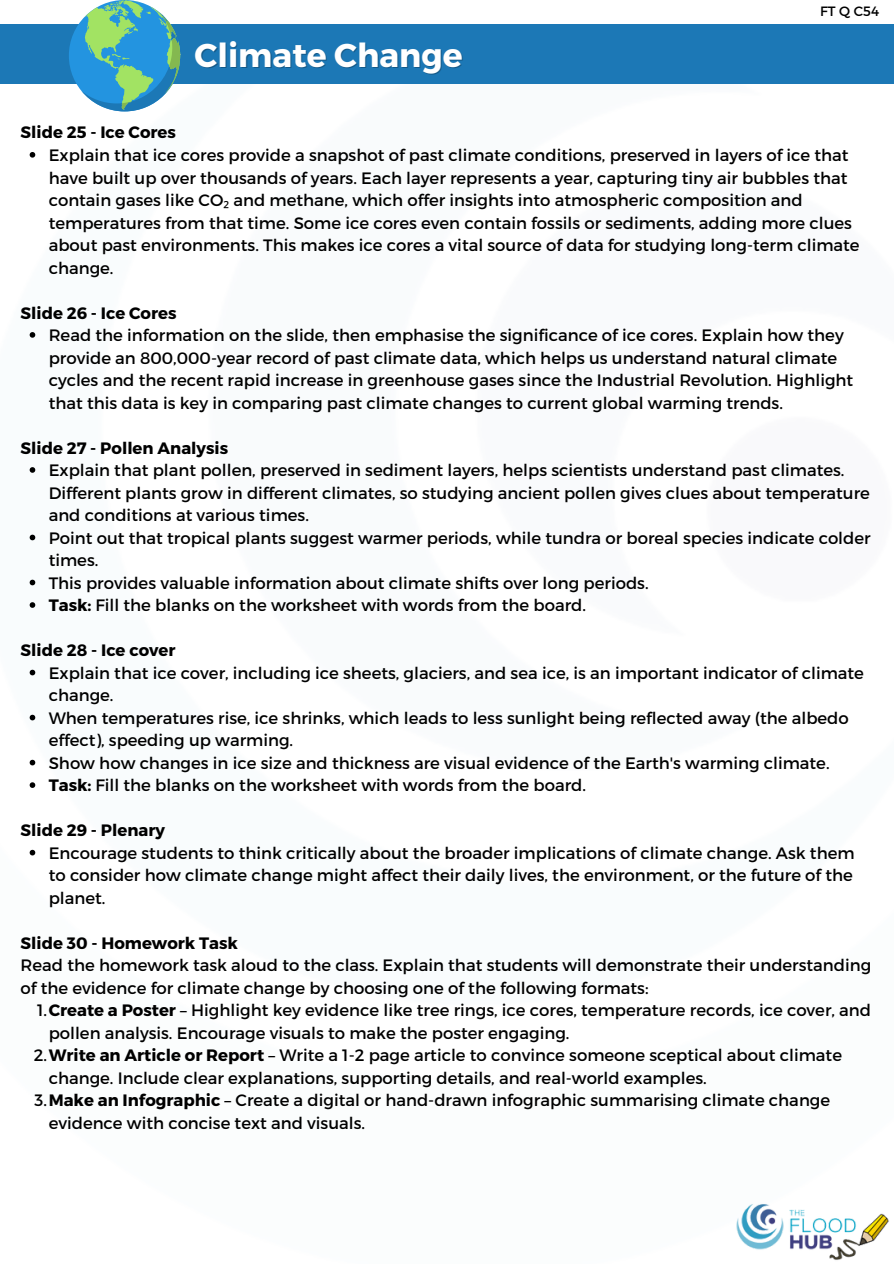
<style>
.page{position:relative;width:894px;height:1264px;background:#fff}
.page>*{position:absolute;margin:0;border:0;box-sizing:border-box;transform-origin:0 0}
.t1{font:700 33px "Montserrat";color:#fff}
.t2{font:16.5px/22.5px "Montserrat";color:#000}
.t3{font:700 16.5px "Montserrat";color:#000}
.t4{font:13.5px "Montserrat";color:#000}
.s1{font-family:"Noto Sans"}
.s2{font-weight:700}
</style>
<div class="page">
<div style="left:0;top:24px;width:893px;height:60px;background:#1c78b6"></div>
<div style="left:69px;top:0;width:111px;height:111px;background:#2394e0;border-radius:50%"></div>
<svg style="left:81px;top:0;width:99px;height:111px"></svg>
<svg style="left:30px;top:152px;width:5px;height:6px"></svg>
<svg style="left:30px;top:332px;width:5px;height:6px"></svg>
<svg style="left:30px;top:467px;width:5px;height:6px"></svg>
<svg style="left:30px;top:534px;width:5px;height:6px"></svg>
<svg style="left:30px;top:579px;width:5px;height:6px"></svg>
<svg style="left:30px;top:602px;width:5px;height:6px"></svg>
<svg style="left:30px;top:669px;width:5px;height:6px"></svg>
<svg style="left:30px;top:714px;width:5px;height:6px"></svg>
<svg style="left:30px;top:759px;width:5px;height:6px"></svg>
<svg style="left:30px;top:782px;width:5px;height:6px"></svg>
<svg style="left:30px;top:849px;width:5px;height:6px"></svg>
<img style="left:736px;top:1204px;width:153px;height:56px">
<p class="t1" style="left:194px;top:34px;width:269px">Climate Change</p>
<p class="t4" style="left:820px;top:3px;width:60px">FT Q C54</p>
<p class="t3" style="left:21px;top:122px;width:157px">Slide 25 - Ice Cores</p>
<p class="t2" style="left:49px;top:143px;width:812px">Explain that ice cores provide a snapshot of past climate conditions, preserved in layers of ice that have built up over thousands of years. Each layer represents a year, capturing tiny air bubbles that contain gases like CO<span class="s1">₂</span> and methane, which offer insights into atmospheric composition and temperatures from that time. Some ice cores even contain fossils or sediments, adding more clues about past environments. This makes ice cores a vital source of data for studying long-term climate change.</p>
<h1 class="t3" style="left:21px;top:302px;width:157px">Slide 26 - Ice Cores</h1>
<h2 class="t2" style="left:49px;top:323px;width:805px">Read the information on the slide, then emphasise the significance of ice cores. Explain how they provide an 800,000-year record of past climate data, which helps us understand natural climate cycles and the recent rapid increase in greenhouse gases since the Industrial Revolution. Highlight that this data is key in comparing past climate changes to current global warming trends.</h2>
<p class="t3" style="left:21px;top:437px;width:209px">Slide 27 - Pollen Analysis</p>
<h2 class="t2" style="left:49px;top:458px;width:822px">Explain that plant pollen, preserved in sediment layers, helps scientists understand past climates.<br>Different plants grow in different climates, so studying ancient pollen gives clues about temperature and conditions at various times.</h2>
<p class="t2" style="left:49px;top:525px;width:823px">Point out that tropical plants suggest warmer periods, while tundra or boreal species indicate colder times.</p>
<h2 class="t2" style="left:49px;top:570px;width:601px">This provides valuable information about climate shifts over long periods.</h2>
<p class="t2" style="left:49px;top:593px;width:538px"><span class="s2">Task:</span> Fill the blanks on the worksheet with words from the board.</p>
<p class="t3" style="left:21px;top:639px;width:156px">Slide 28 - Ice cover</p>
<p class="t2" style="left:49px;top:660px;width:816px">Explain that ice cover, including ice sheets, glaciers, and sea ice, is an important indicator of climate change.</p>
<p class="t2" style="left:49px;top:705px;width:801px">When temperatures rise, ice shrinks, which leads to less sunlight being reflected away (the albedo effect), speeding up warming.</p>
<h2 class="t2" style="left:49px;top:750px;width:782px">Show how changes in ice size and thickness are visual evidence of the Earth's warming climate.</h2>
<p class="t2" style="left:49px;top:773px;width:538px"><span class="s2">Task:</span> Fill the blanks on the worksheet with words from the board.</p>
<p class="t3" style="left:21px;top:819px;width:146px">Slide 29 - Plenary</p>
<p class="t2" style="left:49px;top:840px;width:807px;text-align:justify">Encourage students to think critically about the broader implications of climate change. Ask them to consider how climate change might affect their daily lives, the environment, or the future of the planet.</p>
<p class="t2" style="left:21px;top:930px;width:851px"><span class="s2">Slide 30 - Homework Task<br></span>Read the homework task aloud to the class. Explain that students will demonstrate their understanding of the evidence for climate change by choosing one of the following formats:</p>
<h2 class="t2" style="left:49px;top:998px;width:823px;text-indent:-12px">1.<span class="s2">Create a Poster</span> – Highlight key evidence like tree rings, ice cores, temperature records, ice cover, and pollen analysis. Encourage visuals to make the poster engaging.</h2>
<p class="t2" style="left:49px;top:1043px;width:794px;text-indent:-15px">2.<span class="s2">Write an Article or Report</span> – Write a 1-2 page article to convince someone sceptical about climate change. Include clear explanations, supporting details, and real-world examples.</p>
<h3 class="t2" style="left:49px;top:1088px;width:782px;text-indent:-14px">3.<span class="s2">Make an Infographic</span> – Create a digital or hand-drawn infographic summarising climate change evidence with concise text and visuals.</h3>
</div>
